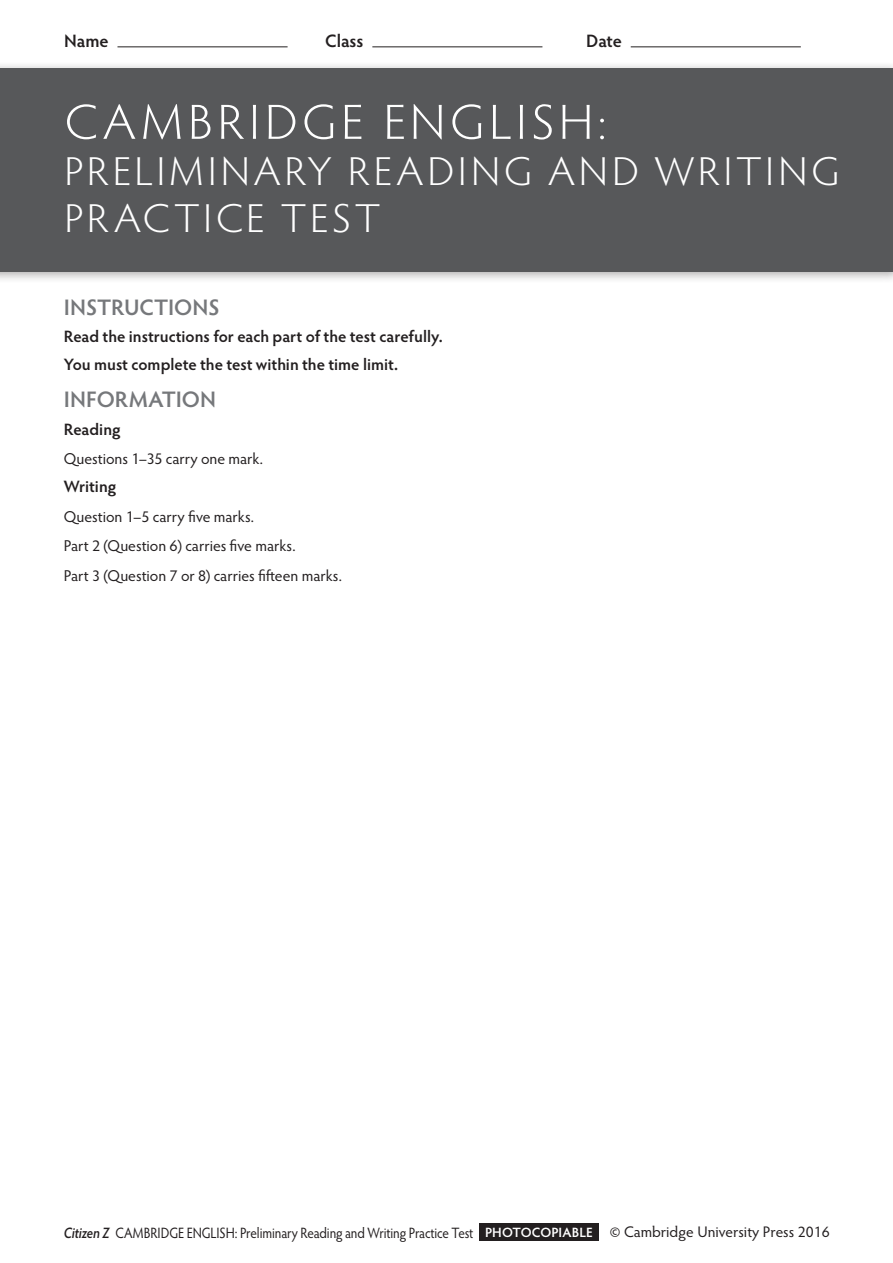
<style>
.page{position:relative;width:893px;height:1263px;background:#fff}
.page>*{position:absolute;margin:0;border:0;box-sizing:border-box;transform-origin:0 0}
.t1{font:300 49.5px "Hypatia Sans Pro";letter-spacing:.085em;color:#fff;scale:1.05 1}
.t2{font:300 40.5px/46.5px "Hypatia Sans Pro";letter-spacing:.09em;color:#fff;scale:1.05 1}
.t3{font:600 22.5px "Hypatia Sans Pro";color:#76787b}
.t4{font:600 18px "Hypatia Sans Pro";color:#231f20}
.t5{font:600 16.5px/27.6px "Hypatia Sans Pro";color:#231f20}
.t6{font:15.75px/29.5px "Hypatia Sans Pro";color:#231f20}
.t7{font:15px "Hypatia Sans Pro";letter-spacing:-.01em;color:#231f20;scale:.88 1}
.s1{font-weight:600;font-style:italic}
.s2{font-weight:600;font-size:13.5px;color:#fff}
.s3{font-size:15.3px}
</style>
<div class="page">
<div style="left:480px;top:1223px;width:119px;height:17px;background:#231f20"></div>
<div style="left:0;top:60px;width:893px;height:223px;background:#231f20;opacity:.35"></div>
<div style="left:0;top:68px;width:893px;height:204px;background:#57585a"></div>
<hr style="left:117px;top:46px;width:171px;height:1px;background:#231f20">
<hr style="left:372px;top:46px;width:170px;height:1px;background:#231f20">
<hr style="left:631px;top:46px;width:170px;height:1px;background:#231f20">
<p class="t4" style="left:64px;top:29px;width:46px">Name</p>
<p class="t4" style="left:325px;top:29px;width:40px">Class</p>
<p class="t4" style="left:586px;top:29px;width:37px">Date</p>
<h1 class="t1" style="left:65px;top:90px;width:518px">CAMBRIDGE ENGLISH:</h1>
<h2 class="t2" style="left:65px;top:147px;width:740px">PRELIMINARY READING AND WRITING<br>PRACTICE TEST</h2>
<h3 class="t3" style="left:64px;top:291px;width:157px">INSTRUCTIONS</h3>
<p class="t5" style="left:64px;top:322px;width:380px">Read the instructions for each part of the test carefully.<br>You must complete the test within the time limit.</p>
<h3 class="t3" style="left:64px;top:384px;width:154px">INFORMATION</h3>
<p class="t5" style="left:64px;top:415px;width:58px">Reading</p>
<p class="t6" style="left:64px;top:444px;width:201px">Questions 1–35 carry one mark.</p>
<p class="t5" style="left:64px;top:472px;width:54px">Writing</p>
<p class="t6" style="left:64px;top:501px;width:280px">Question 1–5 carry five marks.<br>Part 2 (Question 6) carries five marks.<br>Part 3 (Question 7 or 8) carries fifteen marks.</p>
<p class="t7" style="left:64px;top:1223px;width:872px"><span class="s1">Citizen Z</span> CAMBRIDGE ENGLISH: Preliminary Reading and Writing Practice Test <span class="s2">PHOTOCOPIABLE</span> <span class="s3">© Cambridge University Press 2016</span></p>
</div>
